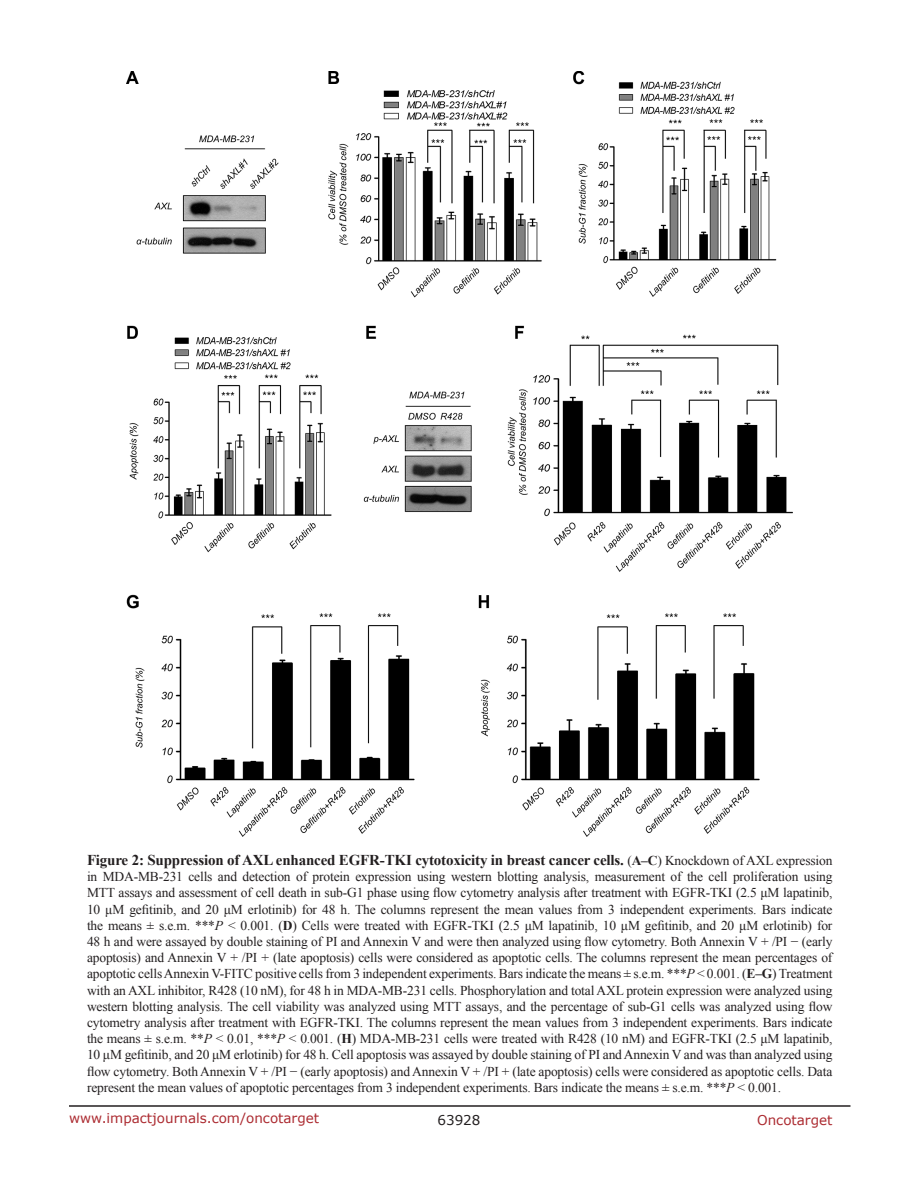
<style>
.page{position:relative;width:918px;height:1188px;background:#fff}
.page>*{position:absolute;margin:0;border:0;box-sizing:border-box;transform-origin:0 0}
.FigureText{font:700 15px "Times New Roman";letter-spacing:-.01em;color:#231f20}
.FigureText-2{font:13.5px/16.2px "Times New Roman";letter-spacing:-.01em;color:#231f20;text-align:justify}
.t1{font:13.5px "Verdana";color:#ac2b31}
.t2{font:13.5px "Verdana";color:#231f20}
.s1{font-weight:400;font-size:13.5px}
.s2{font-size:13.5px}
.s3{font-style:italic}
.s4{font-weight:700}
</style>
<div class="page">
<hr style="left:69px;top:1105px;width:781px;height:2px;background:#231f20">
<img style="left:127px;top:72px;width:666px;height:765px">
<p class="FigureText" style="left:87px;top:850px;width:747px">Figure 2: Suppression of AXL enhanced EGFR-TKI cytotoxicity in breast cancer cells. <span class="s1">(</span><span class="s2">A–C</span><span class="s1">) Knockdown of AXL expression</span></p>
<p class="FigureText-2" style="left:87px;top:868px;width:747px">in MDA-MB-231 cells and detection of protein expression using western blotting analysis, measurement of the cell proliferation using MTT assays and assessment of cell death in sub-G1 phase using flow cytometry analysis after treatment with EGFR-TKI (2.5 μM lapatinib, 10 μM gefitinib, and 20 μM erlotinib) for 48 h. The columns represent the mean values from 3 independent experiments. Bars indicate the means ± s.e.m. ***<span class="s3">P</span> &lt; 0.001. (<span class="s4">D</span>) Cells were treated with EGFR-TKI (2.5 μM lapatinib, 10 μM gefitinib, and 20 μM erlotinib) for 48 h and were assayed by double staining of PI and Annexin V and were then analyzed using flow cytometry. Both Annexin V + /PI − (early apoptosis) and Annexin V + /PI + (late apoptosis) cells were considered as apoptotic cells. The columns represent the mean percentages of apoptotic cells Annexin V-FITC positive cells from 3 independent experiments. Bars indicate the means ± s.e.m. ***<span class="s3">P</span> &lt; 0.001. (<span class="s4">E–G</span>) Treatment with an AXL inhibitor, R428 (10 nM), for 48 h in MDA-MB-231 cells. Phosphorylation and total AXL protein expression were analyzed using western blotting analysis. The cell viability was analyzed using MTT assays, and the percentage of sub-G1 cells was analyzed using flow cytometry analysis after treatment with EGFR-TKI. The columns represent the mean values from 3 independent experiments. Bars indicate the means ± s.e.m. **<span class="s3">P</span> &lt; 0.01, ***<span class="s3">P</span> &lt; 0.001. (<span class="s4">H</span>) MDA-MB-231 cells were treated with R428 (10 nM) and EGFR-TKI (2.5 μM lapatinib, 10 μM gefitinib, and 20 μM erlotinib) for 48 h. Cell apoptosis was assayed by double staining of PI and Annexin V and was than analyzed using flow cytometry. Both Annexin V + /PI − (early apoptosis) and Annexin V + /PI + (late apoptosis) cells were considered as apoptotic cells. Data represent the mean values of apoptotic percentages from 3 independent experiments. Bars indicate the means ± s.e.m. ***<span class="s3">P</span> &lt; 0.001.</p>
<p class="t1" style="left:69px;top:1109px;width:252px">www.impactjournals.com/oncotarget</p>
<p class="t2" style="left:438px;top:1111px;width:44px">63928</p>
<p class="t1" style="left:757px;top:1111px;width:77px">Oncotarget</p>
</div>
